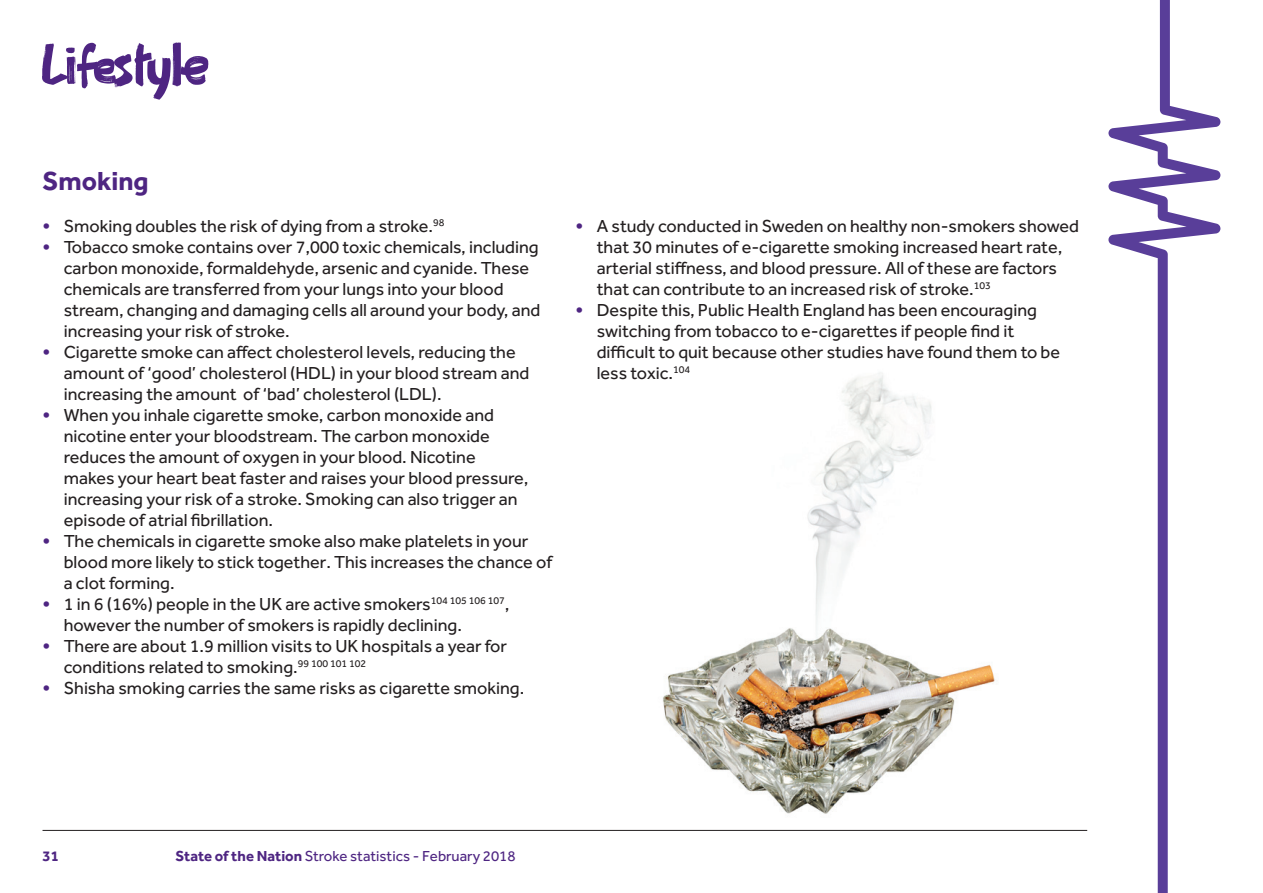
<style>
.page{position:relative;width:1263px;height:893px;background:#fff}
.page>*{position:absolute;margin:0;border:0;box-sizing:border-box;transform-origin:0 0}
.t1{font:54px "Action";color:#4e2582}
.t2{font:700 27px "Effra";color:#4e2582}
.t3{font:18px/21px "Effra";color:#231f20}
.t4{font:15px "Effra";color:#4e2582}
.t5{font:700 15px "Effra";color:#4e2582}
.s1{font-weight:800;color:#4e2582}
.s2{font-weight:700}
</style>
<div class="page">
<hr style="left:43px;top:830px;width:1044px;height:1px;background:#231f20">
<svg style="left:1108px;top:0;width:112px;height:893px"></svg>
<img style="left:663px;top:373px;width:332px;height:441px">
<h1 class="t1" style="left:43px;top:25px;width:169px">Lifestyle</h1>
<h2 class="t2" style="left:43px;top:164px;width:108px">Smoking</h2>
<p class="t3" style="left:43px;top:215px;width:404px"><span class="s1">•</span> Smoking doubles the risk of dying from a stroke.<sup>98</sup></p>
<p class="t3" style="left:64px;top:236px;width:478px;text-indent:-21px"><span class="s1">•</span> Tobacco smoke contains over 7,000 toxic chemicals, including carbon monoxide, formaldehyde, arsenic and cyanide. These chemicals are transferred from your lungs into your blood stream, changing and damaging cells all around your body, and increasing your risk of stroke.</p>
<p class="t3" style="left:64px;top:341px;width:467px;text-indent:-21px"><span class="s1">•</span> Cigarette smoke can affect cholesterol levels, reducing the amount of ‘good’ cholesterol (HDL) in your blood stream and increasing the amount of ‘bad’ cholesterol (LDL).</p>
<p class="t3" style="left:64px;top:404px;width:466px;text-indent:-21px"><span class="s1">•</span> When you inhale cigarette smoke, carbon monoxide and nicotine enter your bloodstream. The carbon monoxide reduces the amount of oxygen in your blood. Nicotine makes your heart beat faster and raises your blood pressure, increasing your risk of a stroke. Smoking can also trigger an episode of atrial fibrillation.</p>
<p class="t3" style="left:64px;top:530px;width:490px;text-indent:-21px"><span class="s1">•</span> The chemicals in cigarette smoke also make platelets in your blood more likely to stick together. This increases the chance of a clot forming.</p>
<p class="t3" style="left:64px;top:593px;width:447px;text-indent:-21px"><span class="s1">•</span> 1 in 6 (16%) people in the UK are active smokers<sup>104</sup> <sup>105</sup> <sup>106</sup> <sup>107</sup>, however the number of smokers is rapidly declining.</p>
<p class="t3" style="left:64px;top:635px;width:445px;text-indent:-21px"><span class="s1">•</span> There are about 1.9 million visits to UK hospitals a year for conditions related to smoking.<sup>99</sup> <sup>100</sup> <sup>101</sup> <sup>102</sup></p>
<p class="t3" style="left:43px;top:677px;width:483px"><span class="s1">•</span> Shisha smoking carries the same risks as cigarette smoking.</p>
<p class="t3" style="left:597px;top:215px;width:484px;text-indent:-21px"><span class="s1">•</span> A study conducted in Sweden on healthy non-smokers showed that 30 minutes of e-cigarette smoking increased heart rate, arterial stiffness, and blood pressure. All of these are factors that can contribute to an increased risk of stroke.<sup>103</sup></p>
<p class="t3" style="left:597px;top:299px;width:465px;text-indent:-21px"><span class="s1">•</span> Despite this, Public Health England has been encouraging switching from tobacco to e-cigarettes if people find it difficult to quit because other studies have found them to be less toxic.<sup>104</sup></p>
<p class="t5" style="left:43px;top:846px;width:18px">31</p>
<p class="t4" style="left:176px;top:847px;width:341px"><span class="s2">State of the Nation</span> Stroke statistics - February 2018</p>
</div>
